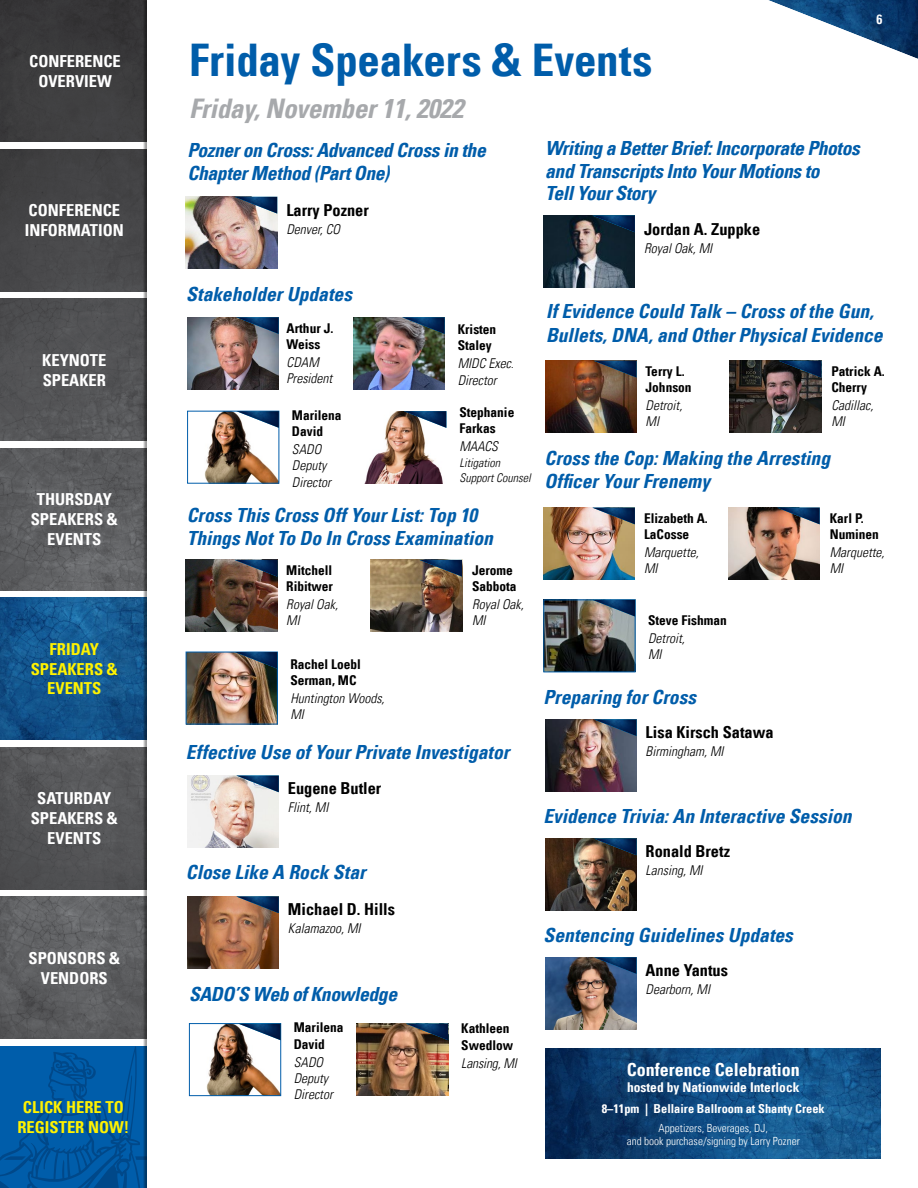
<style>
.page{position:relative;width:918px;height:1188px;background:#fff}
.page>*{position:absolute;margin:0;border:0;box-sizing:border-box;transform-origin:0 0}
.t1{font:700 condensed 45px "Univers LT";letter-spacing:-.005em;color:#005daa}
.t2{font:italic 700 condensed 27px "Univers LT";letter-spacing:-.01em;color:#a7a9ac}
.t3{font:italic 700 condensed 19.5px/22.5px "Univers LT";color:#005daa}
.t4{font:italic 700 condensed 19.5px/22.5px "Univers LT";letter-spacing:-.02em;color:#005daa}
.t5{font:700 condensed 18px "Univers LT";color:#fff}
.t6{font:700 condensed 16.5px/19.8px "Univers LT";color:#fff;text-align:center}
.t7{font:700 condensed 16.5px "Univers LT";color:#000}
.t8{font:700 condensed 16.5px/19.8px "Univers LT";color:#fff200;text-align:center}
.t9{font:italic 300 condensed 13.5px/16.2px "Univers LT";color:#000}
.t10{font:700 condensed 13.5px/16.2px "Univers LT";color:#000}
.t11{font:700 condensed 13.5px "Univers LT";color:#fff}
.t12{font:700 condensed 12.3px "Univers LT";color:#fff}
.t13{font:italic 300 condensed 12px/14.4px "Univers LT";color:#000}
.t14{font:300 condensed 11.25px/13.5px "Univers LT";color:#fff;text-align:center}
</style>
<div class="page">
<svg style="left:0;top:1046px;width:143px;height:142px;background:#0058a3"></svg>
<img style="left:0;top:448px;width:143px;height:142px">
<img style="left:0;top:299px;width:143px;height:142px">
<div style="left:0;top:0;width:143px;height:142px;background:#3b3b3c"></div>
<img style="left:0;top:150px;width:143px;height:141px">
<img style="left:0;top:598px;width:143px;height:142px">
<img style="left:0;top:747px;width:143px;height:142px">
<img style="left:0;top:897px;width:143px;height:142px">
<img style="left:186px;top:197px;width:91px;height:72px">
<svg style="left:235px;top:196px;width:42px;height:1px"></svg>
<img style="left:235px;top:197px;width:42px;height:17px">
<svg style="left:769px;top:0;width:149px;height:59px"></svg>
<img style="left:545px;top:839px;width:92px;height:72px">
<svg style="left:594px;top:838px;width:43px;height:1px"></svg>
<img style="left:594px;top:839px;width:43px;height:16px">
<img style="left:188px;top:776px;width:91px;height:72px">
<svg style="left:236px;top:775px;width:43px;height:1px"></svg>
<img style="left:236px;top:776px;width:43px;height:16px">
<img style="left:188px;top:896px;width:91px;height:73px">
<img style="left:236px;top:896px;width:43px;height:17px">
<img style="left:544px;top:216px;width:91px;height:72px">
<svg style="left:592px;top:215px;width:43px;height:1px"></svg>
<img style="left:592px;top:216px;width:43px;height:16px">
<img style="left:544px;top:508px;width:91px;height:72px">
<svg style="left:592px;top:507px;width:43px;height:1px"></svg>
<img style="left:592px;top:508px;width:43px;height:16px">
<img style="left:728px;top:508px;width:92px;height:72px">
<svg style="left:777px;top:507px;width:43px;height:1px"></svg>
<img style="left:777px;top:508px;width:43px;height:16px">
<img style="left:545px;top:719px;width:92px;height:72px">
<img style="left:594px;top:719px;width:43px;height:17px">
<img style="left:545px;top:1049px;width:335px;height:110px">
<img style="left:206px;top:1025px;width:73px;height:69px">
<div style="left:189px;top:1023px;width:92px;height:73px;border:1px solid #005daa"></div>
<svg style="left:238px;top:1023px;width:43px;height:1px"></svg>
<img style="left:238px;top:1024px;width:43px;height:16px">
<img style="left:357px;top:1024px;width:91px;height:72px">
<svg style="left:406px;top:1023px;width:42px;height:1px"></svg>
<img style="left:406px;top:1024px;width:42px;height:16px">
<img style="left:545px;top:361px;width:92px;height:72px">
<svg style="left:594px;top:360px;width:43px;height:1px"></svg>
<img style="left:594px;top:361px;width:43px;height:17px">
<img style="left:730px;top:361px;width:91px;height:72px">
<svg style="left:779px;top:360px;width:42px;height:1px"></svg>
<img style="left:779px;top:361px;width:42px;height:17px">
<img style="left:186px;top:560px;width:91px;height:72px">
<svg style="left:235px;top:559px;width:42px;height:1px"></svg>
<img style="left:235px;top:560px;width:42px;height:17px">
<img style="left:371px;top:560px;width:91px;height:72px">
<svg style="left:419px;top:559px;width:43px;height:1px"></svg>
<img style="left:419px;top:560px;width:43px;height:17px">
<img style="left:188px;top:654px;width:88px;height:68px">
<div style="left:186px;top:652px;width:92px;height:72px;border:1px solid #005daa"></div>
<svg style="left:235px;top:651px;width:42px;height:1px"></svg>
<img style="left:235px;top:652px;width:42px;height:17px">
<img style="left:546px;top:602px;width:87px;height:68px">
<svg style="left:593px;top:599px;width:42px;height:1px"></svg>
<img style="left:593px;top:600px;width:42px;height:17px">
<img style="left:187px;top:317px;width:92px;height:72px">
<img style="left:236px;top:317px;width:43px;height:17px">
<img style="left:353px;top:317px;width:92px;height:72px">
<img style="left:402px;top:317px;width:43px;height:17px">
<img style="left:204px;top:413px;width:73px;height:68px">
<div style="left:187px;top:411px;width:92px;height:72px;border:1px solid #005daa"></div>
<svg style="left:236px;top:410px;width:43px;height:1px"></svg>
<img style="left:236px;top:411px;width:43px;height:17px">
<img style="left:365px;top:411px;width:78px;height:72px">
<img style="left:404px;top:411px;width:42px;height:17px">
<img style="left:545px;top:957px;width:92px;height:72px">
<img style="left:594px;top:957px;width:43px;height:17px">
<p class="t6" style="left:29px;top:51px;width:93px">CONFERENCE<br>OVERVIEW</p>
<p class="t6" style="left:25px;top:200px;width:100px;text-align:left">CONFERENCE<br>INFORMATION</p>
<p class="t6" style="left:42px;top:350px;width:66px;text-align:left">KEYNOTE<br>SPEAKER</p>
<p class="t6" style="left:31px;top:490px;width:89px">THURSDAY<br>SPEAKERS &amp;<br>EVENTS</p>
<p class="t8" style="left:31px;top:639px;width:89px">FRIDAY<br>SPEAKERS &amp;<br>EVENTS</p>
<p class="t6" style="left:31px;top:789px;width:89px">SATURDAY<br>SPEAKERS &amp;<br>EVENTS</p>
<p class="t6" style="left:28px;top:948px;width:93px">SPONSORS &amp;<br>VENDORS</p>
<p class="t8" style="left:17px;top:1097px;width:113px">CLICK HERE TO<br>REGISTER NOW!</p>
<h1 class="t1" style="left:189px;top:33px;width:465px">Friday Speakers &amp; Events</h1>
<h2 class="t2" style="left:189px;top:92px;width:276px">Friday, November 11, 2022</h2>
<p class="t4" style="left:188px;top:139px;width:300px">Pozner on Cross: Advanced Cross in the<br>Chapter Method (Part One)</p>
<p class="t7" style="left:286px;top:200px;width:84px">Larry Pozner</p>
<p class="t9" style="left:286px;top:221px;width:55px">Denver, CO</p>
<p class="t4" style="left:545px;top:137px;width:316px">Writing a Better Brief: Incorporate Photos and Transcripts Into Your Motions to<br>Tell Your Story</p>
<p class="t7" style="left:644px;top:219px;width:118px">Jordan A. Zuppke</p>
<p class="t9" style="left:644px;top:240px;width:70px">Royal Oak, MI</p>
<p class="t11" style="left:877px;top:11px;width:7px">6</p>
<p class="t3" style="left:186px;top:283px;width:167px">Stakeholder Updates</p>
<p class="t10" style="left:287px;top:320px;width:48px">Arthur J.<br>Weiss</p>
<p class="t9" style="left:287px;top:354px;width:47px">CDAM<br>President</p>
<p class="t10" style="left:292px;top:407px;width:51px">Marilena<br>David</p>
<p class="t9" style="left:292px;top:441px;width:41px">SADO<br>Deputy<br>Director</p>
<p class="t10" style="left:458px;top:321px;width:40px">Kristen<br>Staley</p>
<p class="t9" style="left:458px;top:356px;width:58px">MIDC Exec.<br>Director</p>
<p class="t10" style="left:459px;top:404px;width:56px">Stephanie<br>Farkas</p>
<p class="t9" style="left:459px;top:438px;width:40px">MAACS</p>
<p class="t13" style="left:459px;top:456px;width:73px">Litigation<br>Support Counsel</p>
<p class="t3" style="left:187px;top:504px;width:308px">Cross This Cross Off Your List: Top 10<br>Things Not To Do In Cross Examination</p>
<p class="t10" style="left:286px;top:562px;width:48px">Mitchell<br>Ribitwer</p>
<p class="t9" style="left:286px;top:596px;width:53px">Royal Oak,<br>MI</p>
<p class="t10" style="left:472px;top:562px;width:46px">Jerome<br>Sabbota</p>
<p class="t9" style="left:472px;top:596px;width:53px">Royal Oak,<br>MI</p>
<p class="t10" style="left:290px;top:656px;width:72px">Rachel Loebl<br>Serman, MC</p>
<p class="t9" style="left:290px;top:690px;width:96px">Huntington Woods,<br>MI</p>
<p class="t3" style="left:186px;top:740px;width:325px">Effective Use of Your Private Investigator</p>
<p class="t7" style="left:288px;top:778px;width:95px">Eugene Butler</p>
<p class="t9" style="left:288px;top:799px;width:42px">Flint, MI</p>
<p class="t3" style="left:186px;top:861px;width:181px">Close Like A Rock Star</p>
<p class="t7" style="left:288px;top:899px;width:109px">Michael D. Hills</p>
<p class="t9" style="left:288px;top:920px;width:74px">Kalamazoo, MI</p>
<p class="t4" style="left:189px;top:982px;width:209px">SADO’S Web of Knowledge</p>
<p class="t10" style="left:294px;top:1019px;width:51px">Marilena<br>David</p>
<p class="t9" style="left:294px;top:1054px;width:41px">SADO<br>Deputy<br>Director</p>
<p class="t10" style="left:461px;top:1020px;width:53px">Kathleen<br>Swedlow</p>
<p class="t9" style="left:461px;top:1055px;width:57px">Lansing, MI</p>
<p class="t3" style="left:546px;top:300px;width:338px;line-height:23.4px">If Evidence Could Talk – Cross of the Gun,<br>Bullets, DNA, and Other Physical Evidence</p>
<p class="t10" style="left:646px;top:363px;width:48px">Terry L.<br>Johnson</p>
<p class="t9" style="left:646px;top:397px;width:38px">Detroit,<br>MI</p>
<p class="t10" style="left:831px;top:363px;width:55px">Patrick A.<br>Cherry</p>
<p class="t9" style="left:831px;top:397px;width:43px">Cadillac,<br>MI</p>
<p class="t3" style="left:544px;top:447px;width:287px">Cross the Cop: Making the Arresting<br>Officer Your Frenemy</p>
<p class="t10" style="left:644px;top:510px;width:65px">Elizabeth A.<br>LaCosse</p>
<p class="t9" style="left:644px;top:544px;width:56px">Marquette,<br>MI</p>
<p class="t10" style="left:830px;top:510px;width:51px">Karl P.<br>Numinen</p>
<p class="t9" style="left:830px;top:544px;width:56px">Marquette,<br>MI</p>
<p class="t10" style="left:648px;top:612px;width:80px">Steve Fishman</p>
<p class="t9" style="left:648px;top:630px;width:38px">Detroit,<br>MI</p>
<p class="t3" style="left:544px;top:686px;width:154px">Preparing for Cross</p>
<p class="t7" style="left:646px;top:722px;width:129px">Lisa Kirsch Satawa</p>
<p class="t9" style="left:646px;top:743px;width:79px">Birmingham, MI</p>
<p class="t3" style="left:544px;top:805px;width:310px">Evidence Trivia: An Interactive Session</p>
<p class="t7" style="left:646px;top:841px;width:86px">Ronald Bretz</p>
<p class="t9" style="left:646px;top:862px;width:58px">Lansing, MI</p>
<p class="t3" style="left:544px;top:923px;width:251px">Sentencing Guidelines Updates</p>
<p class="t7" style="left:646px;top:960px;width:84px">Anne Yantus</p>
<p class="t9" style="left:646px;top:981px;width:66px">Dearborn, MI</p>
<p class="t5" style="left:627px;top:1058px;width:175px">Conference Celebration</p>
<p class="t11" style="left:627px;top:1079px;width:174px">hosted by Nationwide Interlock</p>
<p class="t12" style="left:602px;top:1101px;width:225px">8–11pm | Bellaire Ballroom at Shanty Creek</p>
<p class="t14" style="left:627px;top:1121px;width:175px">Appetizers, Beverages, DJ,<br>and book purchase/signing by Larry Pozner</p>
</div>
